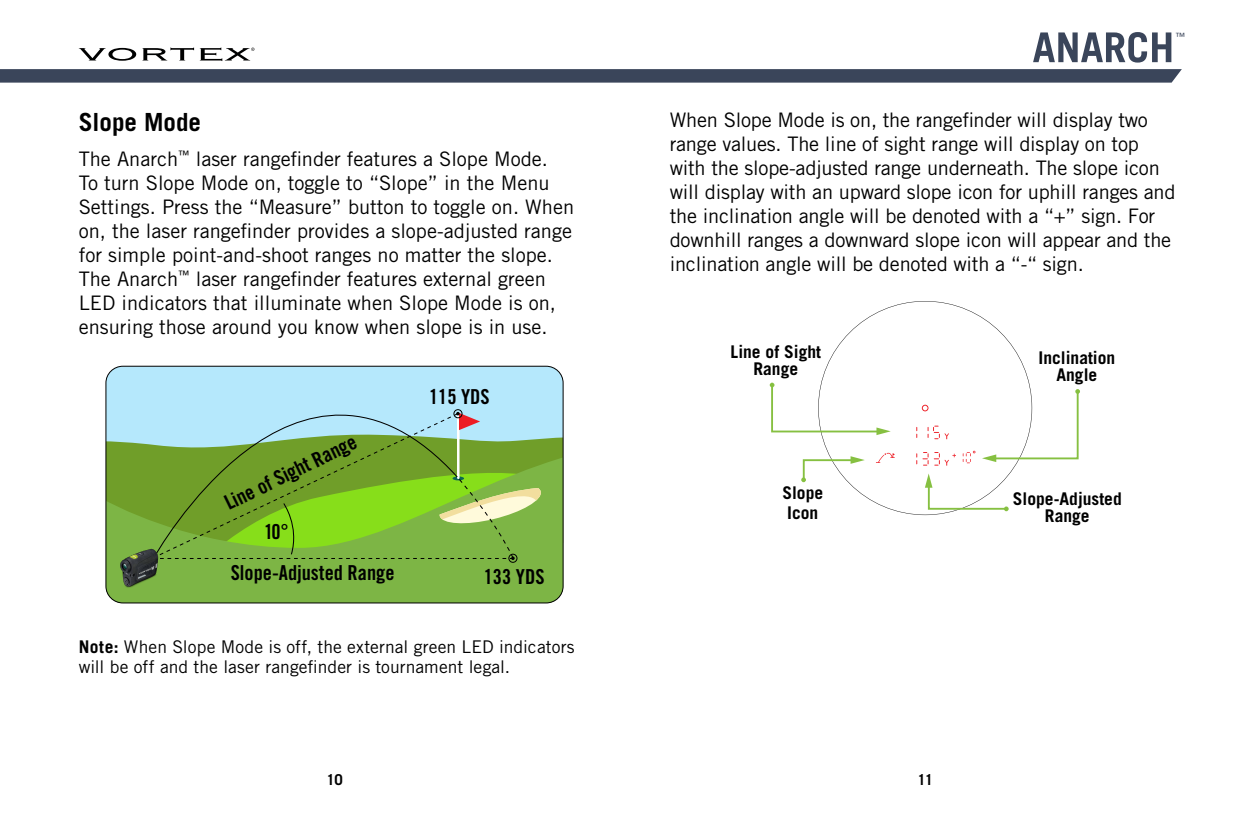
<style>
.page{position:relative;width:1260px;height:833px;background:#fff}
.page>*{position:absolute;margin:0;border:0;box-sizing:border-box;transform-origin:0 0}
.t1{font:700 25px "Trade Gothic LT Std";color:#000}
.t2{font:20.75px "Trade Gothic LT Std Bd Cn 20";color:#000}
.t3{font:20.5px "Trade Gothic LT Std Bd Cn 20";color:#000}
.t4{font:20px/24px "Trade Gothic LT Std";color:#000}
.t5{font:17.5px/20px "Trade Gothic LT Std";letter-spacing:.005em;color:#000}
.t6{font:700 17.5px/17.5px "Trade Gothic LT Std";color:#000;text-align:center}
.t7{font:700 15px "Trade Gothic LT Std";color:#000}
.t8{font:10px "Trade Gothic LT Std";color:#3a455a}
.s1{font-weight:700}
</style>
<div class="page">
<svg style="left:0;top:69px;width:1182px;height:14px"></svg>
<svg style="left:1033px;top:32px;width:138px;height:31px"></svg>
<svg style="left:79px;top:48px;width:176px;height:13px"></svg>
<div style="left:106px;top:366px;width:457px;height:122px;background:#b5e8fc"></div>
<svg style="left:107px;top:441px;width:455px;height:162px;fill:#7db545"></svg>
<svg style="left:153px;top:365px;width:306px;height:47px"></svg>
<div style="left:508px;top:553px;width:9px;height:9px;border:1px solid #000;border-radius:50%"></div>
<div style="left:453px;top:409px;width:10px;height:9px;border:1px solid #000;border-radius:50%"></div>
<svg style="left:153px;top:412px;width:410px;height:148px"></svg>
<img style="left:112px;top:546px;width:65px;height:44px">
<svg style="left:821px;top:301px;width:210px;height:214px"></svg>
<svg style="left:963px;top:450px;width:12px;height:13px"></svg>
<svg style="left:916px;top:452px;width:40px;height:13px"></svg>
<svg style="left:876px;top:453px;width:19px;height:10px"></svg>
<svg style="left:928px;top:425px;width:21px;height:14px"></svg>
<svg style="left:922px;top:404px;width:7px;height:7px"></svg>
<svg style="left:923px;top:405px;width:5px;height:5px"></svg>
<svg style="left:770px;top:382px;width:121px;height:53px"></svg>
<svg style="left:801px;top:456px;width:64px;height:26px"></svg>
<svg style="left:925px;top:473px;width:84px;height:38px"></svg>
<svg style="left:982px;top:389px;width:98px;height:73px"></svg>
<p class="t1" style="left:79px;top:106px;width:124px">Slope Mode</p>
<p class="t4" style="left:79px;top:146px;width:497px">The Anarch<sup>™</sup> laser rangefinder features a Slope Mode.<br>To turn Slope Mode on, toggle to “Slope” in the Menu Settings. Press the “Measure” button to toggle on. When on, the laser rangefinder provides a slope-adjusted range for simple point-and-shoot ranges no matter the slope.<br>The Anarch<sup>™</sup> laser rangefinder features external green LED indicators that illuminate when Slope Mode is on, ensuring those around you know when slope is in use.</p>
<p class="t2" style="left:220px;top:492px;width:146px;rotate:-26deg">Line of Sight Range</p>
<p class="t3" style="left:264px;top:519px;width:26px">10°</p>
<p class="t3" style="left:231px;top:560px;width:165px">Slope-Adjusted Range</p>
<p class="t3" style="left:429px;top:384px;width:62px">115 YDS</p>
<p class="t3" style="left:484px;top:564px;width:62px">133 YDS</p>
<p class="t5" style="left:79px;top:636px;width:497px"><span class="s1">Note:</span> When Slope Mode is off, the external green LED indicators will be off and the laser rangefinder is tournament legal.</p>
<p class="t8" style="left:1175px;top:30px;width:11px">™</p>
<p class="t4" style="left:670px;top:108px;width:507px">When Slope Mode is on, the rangefinder will display two range values. The line of sight range will display on top with the slope-adjusted range underneath. The slope icon will display with an upward slope icon for uphill ranges and the inclination angle will be denoted with a “+” sign. For downhill ranges a downward slope icon will appear and the inclination angle will be denoted with a “-“ sign.</p>
<p class="t6" style="left:731px;top:342px;width:92px">Line of Sight<br>Range</p>
<p class="t6" style="left:782px;top:483px;width:42px;line-height:20px;text-align:left">Slope<br>Icon</p>
<p class="t6" style="left:1039px;top:348px;width:78px">Inclination<br>Angle</p>
<p class="t6" style="left:1013px;top:489px;width:110px">Slope-Adjusted<br>Range</p>
<p class="t7" style="left:327px;top:770px;width:18px">10</p>
<p class="t7" style="left:918px;top:770px;width:17px">11</p>
</div>
